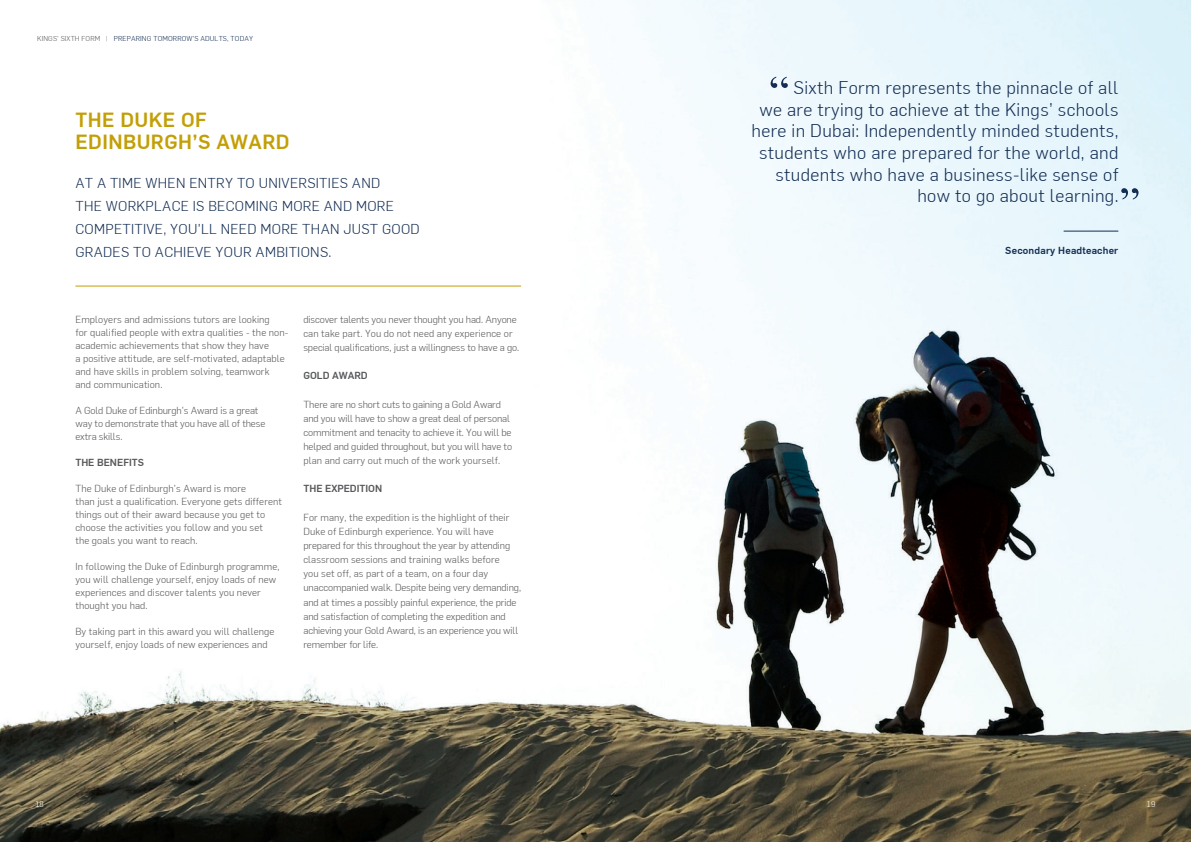
<style>
.page{position:relative;width:1191px;height:842px;background:#fff}
.page>*{position:absolute;margin:0;border:0;box-sizing:border-box;transform-origin:0 0}
.t1{font:500 20px/22px "Flama";letter-spacing:.02em;color:#c39f06}
.t2{font:300 18px/21.6px "Flama";letter-spacing:.02em;color:#132d53;text-align:right}
.t3{font:300 14px/23px "Flama";letter-spacing:.02em;color:#132d53}
.t4{font:300 10px/14.1px "Flama";letter-spacing:-.01em;color:#57585a}
.t5{font:300 10px/13px "Flama";letter-spacing:.01em;color:#57585a}
.t6{font:500 10px "Flama";color:#57585a}
.t7{font:500 10px "Flama";letter-spacing:.02em;color:#132d53}
.t8{font:300 8px "Flama";color:#fff}
.t9{font:300 7px "Flama";letter-spacing:.02em;color:#132d53}
.s1{color:#57585a}
</style>
<div class="page">
<img style="left:0;top:0;width:1191px;height:842px">
<hr style="left:75px;top:286px;width:446px;height:1px;background:#c39f06">
<hr style="left:1063px;top:231px;width:55px;height:1px;background:#132d53">
<svg style="left:770px;top:77px;width:18px;height:11px"></svg>
<svg style="left:1121px;top:188px;width:17px;height:11px"></svg>
<p class="t9" style="left:37px;top:34px;width:217px"><span class="s1">KINGS’ SIXTH FORM |</span> PREPARING TOMORROW’S ADULTS, TODAY</p>
<h1 class="t1" style="left:75px;top:108px;width:216px">THE DUKE OF<br>EDINBURGH’S AWARD</h1>
<h3 class="t3" style="left:75px;top:171px;width:346px">AT A TIME WHEN ENTRY TO UNIVERSITIES AND<br>THE WORKPLACE IS BECOMING MORE AND MORE COMPETITIVE, YOU’LL NEED MORE THAN JUST GOOD GRADES TO ACHIEVE YOUR AMBITIONS.</h3>
<p class="t5" style="left:75px;top:313px;width:214px">Employers and admissions tutors are looking<br>for qualified people with extra qualities - the non&shy;academic achievements that show they have<br>a positive attitude, are self-motivated, adaptable and have skills in problem solving, teamwork<br>and communication.</p>
<p class="t4" style="left:75px;top:404px;width:191px;line-height:13px">A Gold Duke of Edinburgh’s Award is a great way to demonstrate that you have all of these extra skills.</p>
<p class="t6" style="left:75px;top:456px;width:70px">THE BENEFITS</p>
<p class="t5" style="left:75px;top:482px;width:208px">The Duke of Edinburgh’s Award is more<br>than just a qualification. Everyone gets different things out of their award because you get to choose the activities you follow and you set<br>the goals you want to reach.</p>
<p class="t5" style="left:75px;top:560px;width:206px">In following the Duke of Edinburgh programme, you will challenge yourself, enjoy loads of new experiences and discover talents you never thought you had.</p>
<p class="t5" style="left:75px;top:625px;width:201px">By taking part in this award you will challenge yourself, enjoy loads of new experiences and</p>
<p class="t4" style="left:303px;top:312px;width:217px">discover talents you never thought you had. Anyone can take part. You do not need any experience or special qualifications, just a willingness to have a go.</p>
<p class="t6" style="left:303px;top:370px;width:66px">GOLD AWARD</p>
<p class="t4" style="left:303px;top:397px;width:210px">There are no short cuts to gaining a Gold Award and you will have to show a great deal of personal commitment and tenacity to achieve it. You will be helped and guided throughout, but you will have to plan and carry out much of the work yourself.</p>
<p class="t6" style="left:303px;top:483px;width:80px">THE EXPEDITION</p>
<p class="t4" style="left:303px;top:510px;width:219px">For many, the expedition is the highlight of their Duke of Edinburgh experience. You will have prepared for this throughout the year by attending classroom sessions and training walks before<br>you set off, as part of a team, on a four day unaccompanied walk. Despite being very demanding, and at times a possibly painful experience, the pride and satisfaction of completing the expedition and achieving your Gold Award, is an experience you will remember for life.</p>
<p class="t2" style="left:751px;top:77px;width:368px">Sixth Form represents the pinnacle of all<br>we are trying to achieve at the Kings’ schools here in Dubai: Independently minded students, students who are prepared for the world, and students who have a business-like sense of how to go about learning.</p>
<p class="t7" style="left:1005px;top:244px;width:115px">Secondary Headteacher</p>
<p class="t8" style="left:35px;top:799px;width:10px">18</p>
<p class="t8" style="left:1147px;top:799px;width:10px">19</p>
</div>
